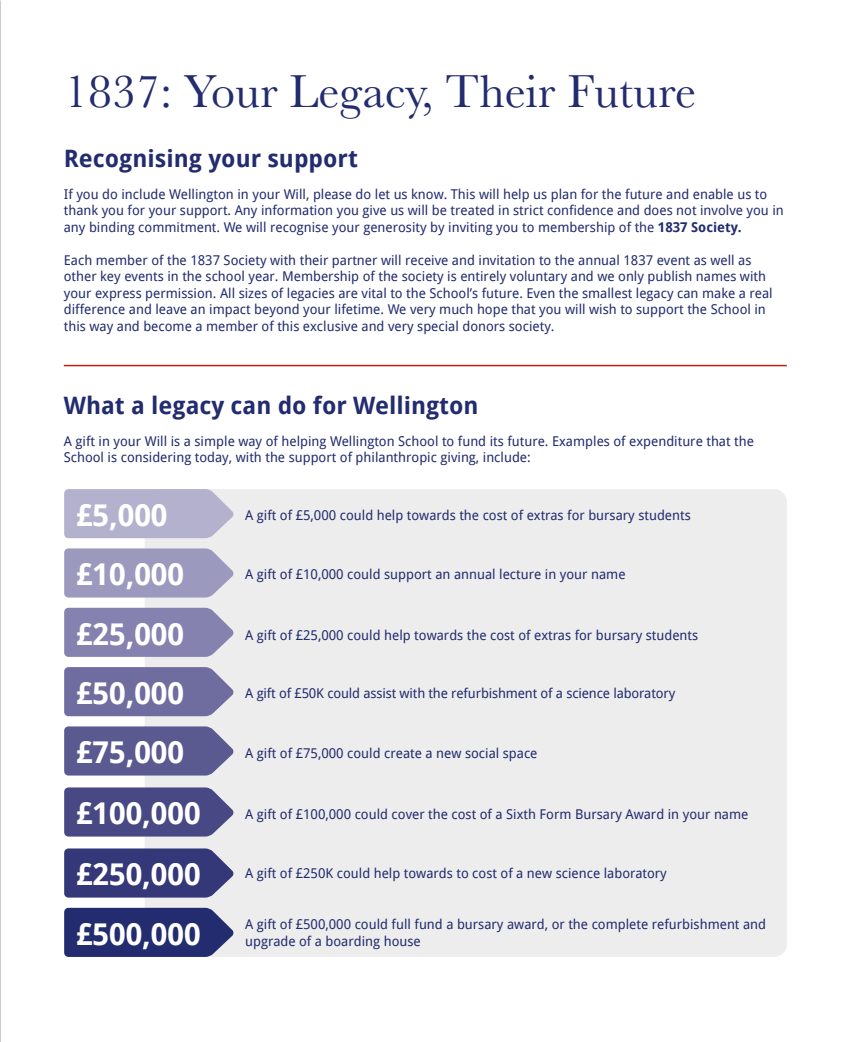
<style>
.page{position:relative;width:851px;height:1042px;background:#fff}
.page>*{position:absolute;margin:0;border:0;box-sizing:border-box;transform-origin:0 0}
.t1{font:48px "Baskerville";color:#222c6e}
.t2{font:700 30px "Droid Sans";color:#fff}
.t3{font:700 24px "Droid Sans";color:#222c6e}
.t4{font:13.5px/16.5px "Droid Sans";color:#222c6e}
.s1{font-weight:700}
</style>
<div class="page">
<div style="left:145px;top:489px;width:641px;height:468px;background:#ededed;border-radius:13px"></div>
<svg style="left:64px;top:908px;width:170px;height:49px;background:#303976"></svg>
<svg style="left:64px;top:667px;width:170px;height:49px;background:#7776a4"></svg>
<svg style="left:64px;top:848px;width:170px;height:49px;background:#434681"></svg>
<svg style="left:64px;top:787px;width:170px;height:49px;background:#53548c"></svg>
<svg style="left:64px;top:608px;width:170px;height:49px;background:#8c89b3"></svg>
<svg style="left:64px;top:726px;width:170px;height:49px;background:#656598"></svg>
<svg style="left:64px;top:548px;width:170px;height:49px;background:#a29fc2"></svg>
<svg style="left:64px;top:489px;width:170px;height:49px;background:#b8b5d1"></svg>
<hr style="left:64px;top:365px;width:722px;height:1px;background:#c2211b">
<h1 class="t1" style="left:64px;top:61px;width:633px">1837: Your Legacy, Their Future</h1>
<h3 class="t3" style="left:64px;top:142px;width:295px">Recognising your support</h3>
<p class="t4" style="left:64px;top:185px;width:721px">If you do include Wellington in your Will, please do let us know. This will help us plan for the future and enable us to thank you for your support. Any information you give us will be treated in strict confidence and does not involve you in any binding commitment. We will recognise your generosity by inviting you to membership of the <span class="s1">1837 Society.</span></p>
<p class="t4" style="left:64px;top:251px;width:710px">Each member of the 1837 Society with their partner will receive and invitation to the annual 1837 event as well as other key events in the school year. Membership of the society is entirely voluntary and we only publish names with your express permission. All sizes of legacies are vital to the School’s future. Even the smallest legacy can make a real difference and leave an impact beyond your lifetime. We very much hope that you will wish to support the School in this way and become a member of this exclusive and very special donors society.</p>
<h3 class="t3" style="left:64px;top:389px;width:416px">What a legacy can do for Wellington</h3>
<p class="t4" style="left:64px;top:432px;width:691px">A gift in your Will is a simple way of helping Wellington School to fund its future. Examples of expenditure that the<br>School is considering today, with the support of philanthropic giving, include:</p>
<h2 class="t2" style="left:76px;top:494px;width:93px">£5,000</h2>
<h2 class="t2" style="left:76px;top:553px;width:109px">£10,000</h2>
<h2 class="t2" style="left:76px;top:612px;width:109px">£25,000</h2>
<h2 class="t2" style="left:76px;top:672px;width:109px">£50,000</h2>
<h2 class="t2" style="left:76px;top:731px;width:109px">£75,000</h2>
<h2 class="t2" style="left:76px;top:792px;width:126px">£100,000</h2>
<h2 class="t2" style="left:76px;top:853px;width:126px">£250,000</h2>
<h2 class="t2" style="left:76px;top:912px;width:126px">£500,000</h2>
<p class="t4" style="left:245px;top:506px;width:447px">A gift of £5,000 could help towards the cost of extras for bursary students</p>
<p class="t4" style="left:245px;top:565px;width:382px">A gift of £10,000 could support an annual lecture in your name</p>
<p class="t4" style="left:245px;top:626px;width:454px">A gift of £25,000 could help towards the cost of extras for bursary students</p>
<p class="t4" style="left:245px;top:684px;width:431px">A gift of £50K could assist with the refurbishment of a science laboratory</p>
<p class="t4" style="left:245px;top:745px;width:294px">A gift of £75,000 could create a new social space</p>
<p class="t4" style="left:245px;top:806px;width:504px">A gift of £100,000 could cover the cost of a Sixth Form Bursary Award in your name</p>
<p class="t4" style="left:245px;top:865px;width:423px">A gift of £250K could help towards to cost of a new science laboratory</p>
<p class="t4" style="left:245px;top:916px;width:522px">A gift of £500,000 could full fund a bursary award, or the complete refurbishment and upgrade of a boarding house</p>
</div>
